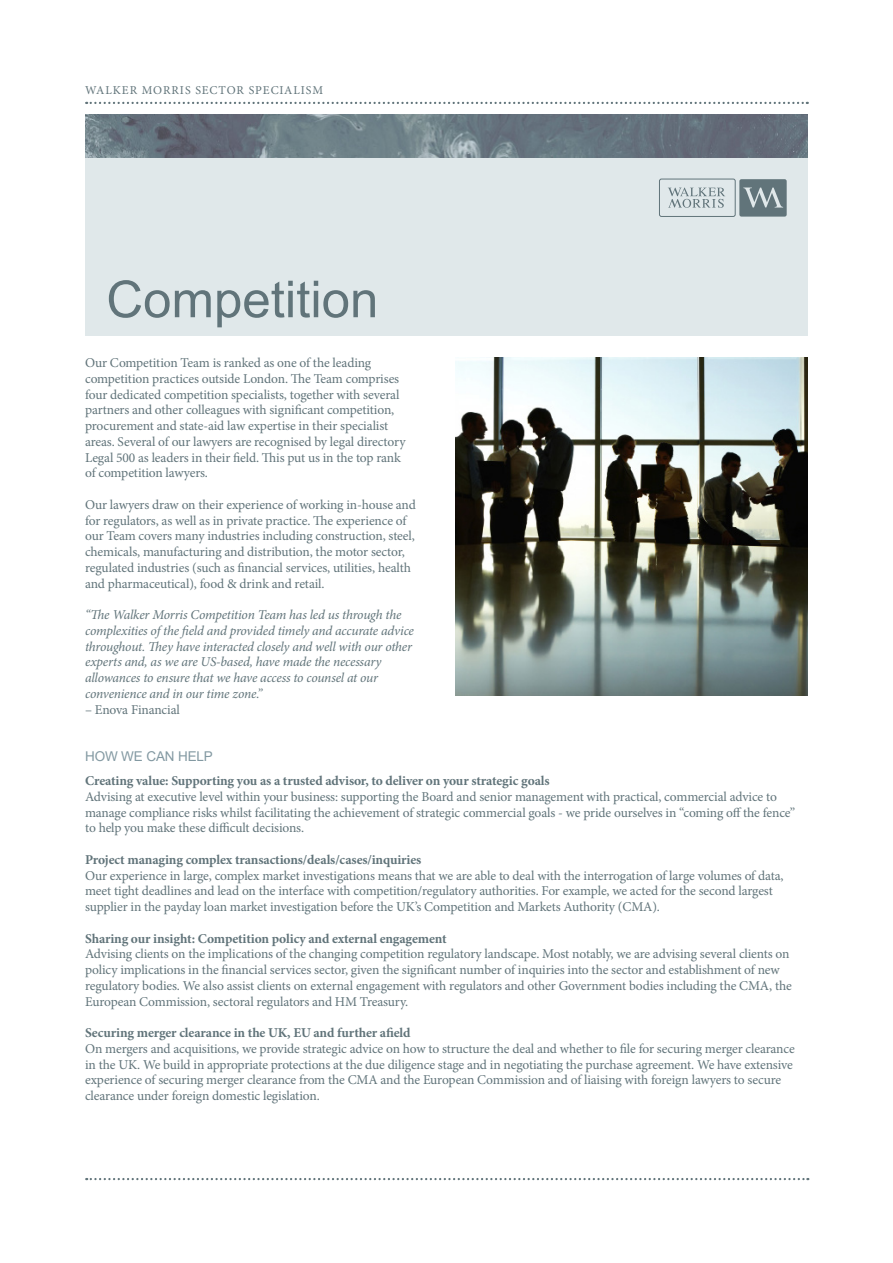
<style>
.page{position:relative;width:893px;height:1263px;background:#fff}
.page>*{position:absolute;margin:0;border:0;box-sizing:border-box;transform-origin:0 0}
.t1{font:51px "Arial";color:#61747a}
.WM_body_copy__last_l{font:13.5px/15.8px "Minion Pro";letter-spacing:-.01em;color:#61747a}
.WM_body_sub_head{font:13.5px/15.8px "Minion Pro";letter-spacing:-.01em;color:#61747a}
.WM_body_copy__last_l-2{font:italic 13.5px/15.8px "Minion Pro";letter-spacing:-.015em;color:#61747a}
.WM_sub_head{font:13.5px "Arial";letter-spacing:-.01em;color:#8399a2}
.WM_running_header{font:12px "Minion Pro";letter-spacing:.08em;color:#61747a}
.s1{font-weight:700}
</style>
<div class="page">
<svg style="left:86px;top:102px;width:722px;height:2px"></svg>
<div style="left:85px;top:157px;width:723px;height:179px;background:#e0e8ea"></div>
<img style="left:455px;top:357px;width:353px;height:339px">
<svg style="left:86px;top:1178px;width:722px;height:2px"></svg>
<svg style="left:668px;top:187px;width:57px;height:21px"></svg>
<div style="left:659px;top:179px;width:77px;height:38px;border:1px solid #61747a;border-radius:2px"></div>
<svg style="left:739px;top:179px;width:48px;height:38px;background:#76878c"></svg>
<img style="left:85px;top:115px;width:723px;height:42px">
<p class="WM_running_header" style="left:85px;top:82px;width:240px">WALKER MORRIS SECTOR SPECIALISM</p>
<p class="t1" style="left:106px;top:264px;width:274px">Competition</p>
<p class="WM_body_copy__last_l" style="left:85px;top:355px;width:322px">Our Competition Team is ranked as one of the leading competition practices outside London. The Team comprises four dedicated competition specialists, together with several partners and other colleagues with significant competition, procurement and state-aid law expertise in their specialist areas. Several of our lawyers are recognised by legal directory Legal 500 as leaders in their field. This put us in the top rank of competition lawyers.</p>
<p class="WM_body_copy__last_l" style="left:85px;top:497px;width:332px">Our lawyers draw on their experience of working in-house and for regulators, as well as in private practice. The experience of our Team covers many industries including construction, steel, chemicals, manufacturing and distribution, the motor sector, regulated industries (such as financial services, utilities, health and pharmaceutical), food &amp; drink and retail.</p>
<p class="WM_body_copy__last_l-2" style="left:85px;top:607px;width:330px">“The Walker Morris Competition Team has led us through the complexities of the field and provided timely and accurate advice throughout. They have interacted closely and well with our other experts and, as we are US-based, have made the necessary allowances to ensure that we have access to counsel at our convenience and in our time zone.”</p>
<p class="WM_body_copy__last_l" style="left:85px;top:701px;width:96px">– Enova Financial</p>
<p class="WM_sub_head" style="left:85px;top:747px;width:129px">HOW WE CAN HELP</p>
<p class="WM_body_sub_head" style="left:85px;top:773px;width:712px"><span class="s1">Creating value: Supporting you as a trusted advisor, to deliver on your strategic goals<br></span>Advising at executive level within your business: supporting the Board and senior management with practical, commercial advice to manage compliance risks whilst facilitating the achievement of strategic commercial goals - we pride ourselves in “coming off the fence” to help you make these difficult decisions.</p>
<p class="WM_body_sub_head" style="left:85px;top:852px;width:700px"><span class="s1">Project managing complex transactions/deals/cases/inquiries<br></span>Our experience in large, complex market investigations means that we are able to deal with the interrogation of large volumes of data, meet tight deadlines and lead on the interface with competition/regulatory authorities. For example, we acted for the second largest supplier in the payday loan market investigation before the UK’s Competition and Markets Authority (CMA).</p>
<p class="WM_body_copy__last_l" style="left:85px;top:930px;width:708px"><span class="s1">Sharing our insight: Competition policy and external engagement<br></span>Advising clients on the implications of the changing competition regulatory landscape. Most notably, we are advising several clients on policy implications in the financial services sector, given the significant number of inquiries into the sector and establishment of new regulatory bodies. We also assist clients on external engagement with regulators and other Government bodies including the CMA, the European Commission, sectoral regulators and HM Treasury.</p>
<p class="WM_body_copy__last_l" style="left:85px;top:1025px;width:711px"><span class="s1">Securing merger clearance in the UK, EU and further afield<br></span>On mergers and acquisitions, we provide strategic advice on how to structure the deal and whether to file for securing merger clearance in the UK. We build in appropriate protections at the due diligence stage and in negotiating the purchase agreement. We have extensive experience of securing merger clearance from the CMA and the European Commission and of liaising with foreign lawyers to secure clearance under foreign domestic legislation.</p>
</div>
